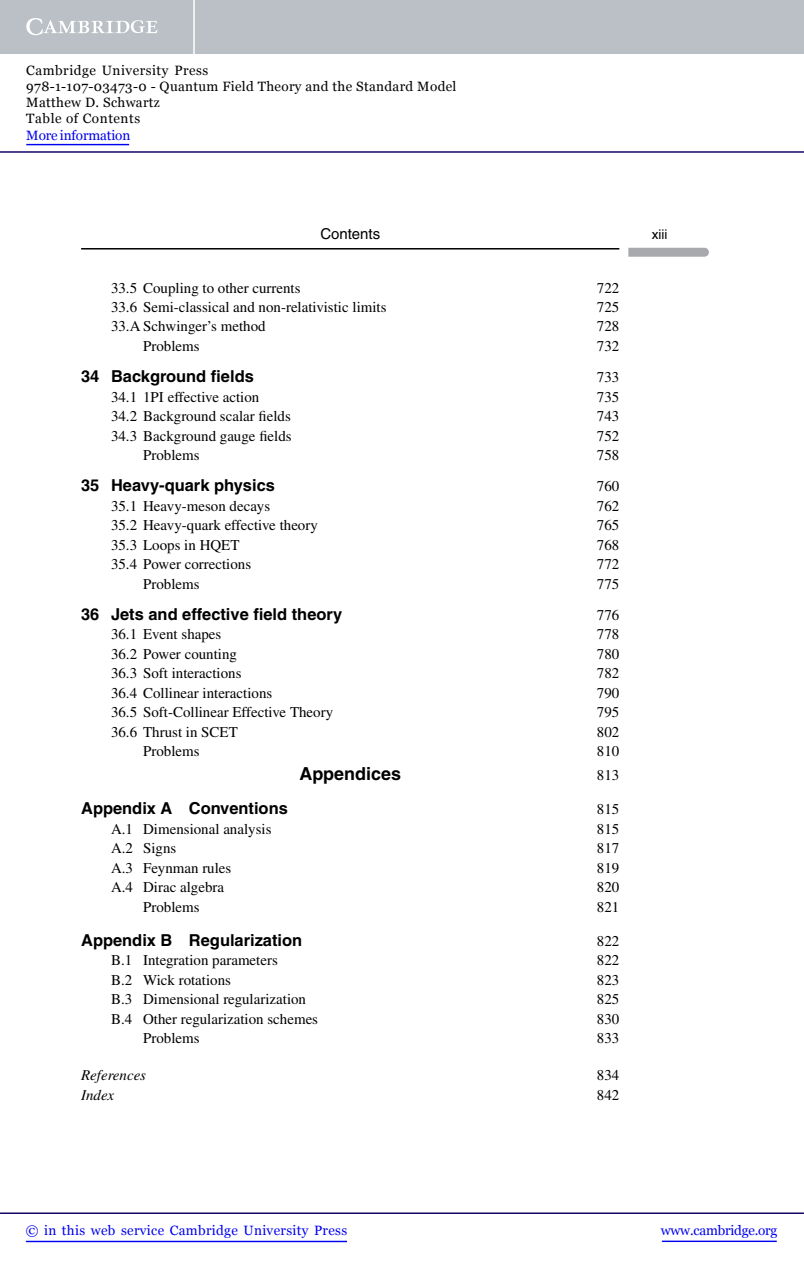
<style>
.page{position:relative;width:804px;height:1264px;background:#fff}
.page>*{position:absolute;margin:0;border:0;box-sizing:border-box;transform-origin:0 0}
.t1{font:700 18px "Helvetica";color:#000}
.t2{font:700 16.5px "Helvetica";color:#000}
.t3{font:15px "Times";color:#000}
.t4{font:italic 15px "Times";color:#000}
.t5{font:15px "Helvetica";color:#000}
.t6{font:13.5px/16.2px "Georgia";letter-spacing:.025em;color:#000}
.t7{font:13.5px "Georgia";letter-spacing:.025em;color:#0000f1}
.t8{font:13.5px "Georgia";letter-spacing:-.015em;color:#0000f1}
.t9{font:13.5px "Georgia";letter-spacing:-.01em;color:#0000f1}
.t10{font:13.5px "Helvetica";color:#000}
</style>
<div class="page">
<hr style="left:81px;top:248px;width:538px;height:1px;background:#000">
<svg style="left:628px;top:248px;width:81px;height:9px"></svg>
<div style="left:0;top:0;width:804px;height:54px;background:#bac0c6"></div>
<svg style="left:26px;top:18px;width:132px;height:17px"></svg>
<hr style="left:193px;top:0;width:2px;height:54px;background:#fff">
<hr style="left:0;top:151px;width:804px;height:2px;background:#150666">
<hr style="left:662px;top:1240px;width:114px;height:2px;background:#0000f1">
<hr style="left:0;top:1212px;width:804px;height:1px;background:#150666">
<hr style="left:26px;top:1240px;width:321px;height:2px;background:#0000f1">
<hr style="left:26px;top:144px;width:103px;height:1px;background:#0000f1">
<p class="t6" style="left:26px;top:62px;width:431px">Cambridge University Press<br>978-1-107-03473-0 - Quantum Field Theory and the Standard Model<br>Matthew D. Schwartz<br>Table of Contents</p>
<p class="t9" style="left:26px;top:127px;width:105px">More information</p>
<p class="t5" style="left:320px;top:228px;width:61px">Contents</p>
<p class="t10" style="left:652px;top:229px;width:17px">xiii</p>
<p class="t3" style="left:111px;top:282px;width:191px">33.5 Coupling to other currents</p>
<p class="t3" style="left:597px;top:282px;width:24px">722</p>
<p class="t3" style="left:111px;top:301px;width:277px">33.6 Semi-classical and non-relativistic limits</p>
<p class="t3" style="left:597px;top:301px;width:24px">725</p>
<p class="t3" style="left:111px;top:321px;width:156px">33.A Schwinger’s method</p>
<p class="t3" style="left:597px;top:321px;width:24px">728</p>
<p class="t3" style="left:143px;top:340px;width:58px">Problems</p>
<p class="t3" style="left:597px;top:340px;width:24px">732</p>
<p class="t2" style="left:81px;top:370px;width:174px">34 Background fields</p>
<p class="t3" style="left:597px;top:372px;width:24px">733</p>
<p class="t3" style="left:111px;top:391px;width:150px">34.1 1PI effective action</p>
<p class="t3" style="left:597px;top:391px;width:24px">735</p>
<p class="t3" style="left:111px;top:410px;width:181px">34.2 Background scalar fields</p>
<p class="t3" style="left:597px;top:410px;width:24px">743</p>
<p class="t3" style="left:111px;top:430px;width:182px">34.3 Background gauge fields</p>
<p class="t3" style="left:597px;top:430px;width:24px">752</p>
<p class="t3" style="left:143px;top:449px;width:58px">Problems</p>
<p class="t3" style="left:597px;top:449px;width:24px">758</p>
<p class="t2" style="left:81px;top:479px;width:195px">35 Heavy-quark physics</p>
<p class="t3" style="left:597px;top:481px;width:24px">760</p>
<p class="t3" style="left:111px;top:500px;width:161px">35.1 Heavy-meson decays</p>
<p class="t3" style="left:597px;top:500px;width:24px">762</p>
<p class="t3" style="left:111px;top:520px;width:208px">35.2 Heavy-quark effective theory</p>
<p class="t3" style="left:597px;top:520px;width:24px">765</p>
<p class="t3" style="left:111px;top:539px;width:130px">35.3 Loops in HQET</p>
<p class="t3" style="left:597px;top:539px;width:24px">768</p>
<p class="t3" style="left:111px;top:558px;width:142px">35.4 Power corrections</p>
<p class="t3" style="left:597px;top:558px;width:24px">772</p>
<p class="t3" style="left:143px;top:578px;width:58px">Problems</p>
<p class="t3" style="left:597px;top:578px;width:24px">775</p>
<p class="t2" style="left:81px;top:608px;width:262px">36 Jets and effective field theory</p>
<p class="t3" style="left:597px;top:609px;width:24px">776</p>
<p class="t3" style="left:111px;top:629px;width:112px">36.1 Event shapes</p>
<p class="t3" style="left:597px;top:629px;width:24px">778</p>
<p class="t3" style="left:111px;top:648px;width:127px">36.2 Power counting</p>
<p class="t3" style="left:597px;top:648px;width:24px">780</p>
<p class="t3" style="left:111px;top:668px;width:132px">36.3 Soft interactions</p>
<p class="t3" style="left:597px;top:668px;width:24px">782</p>
<p class="t3" style="left:111px;top:687px;width:163px">36.4 Collinear interactions</p>
<p class="t3" style="left:597px;top:687px;width:24px">790</p>
<p class="t3" style="left:111px;top:706px;width:224px">36.5 Soft-Collinear Effective Theory</p>
<p class="t3" style="left:597px;top:706px;width:24px">795</p>
<p class="t3" style="left:111px;top:726px;width:128px">36.6 Thrust in SCET</p>
<p class="t3" style="left:597px;top:726px;width:24px">802</p>
<p class="t3" style="left:143px;top:745px;width:58px">Problems</p>
<p class="t3" style="left:597px;top:745px;width:24px">810</p>
<p class="t1" style="left:299px;top:767px;width:103px">Appendices</p>
<p class="t3" style="left:597px;top:769px;width:24px">813</p>
<p class="t2" style="left:81px;top:802px;width:208px">Appendix A Conventions</p>
<p class="t3" style="left:597px;top:804px;width:24px">815</p>
<p class="t3" style="left:111px;top:823px;width:162px">A.1 Dimensional analysis</p>
<p class="t3" style="left:597px;top:823px;width:24px">815</p>
<p class="t3" style="left:111px;top:842px;width:67px">A.2 Signs</p>
<p class="t3" style="left:597px;top:842px;width:24px">817</p>
<p class="t3" style="left:111px;top:862px;width:122px">A.3 Feynman rules</p>
<p class="t3" style="left:597px;top:862px;width:24px">819</p>
<p class="t3" style="left:111px;top:881px;width:115px">A.4 Dirac algebra</p>
<p class="t3" style="left:597px;top:881px;width:24px">820</p>
<p class="t3" style="left:143px;top:901px;width:58px">Problems</p>
<p class="t3" style="left:597px;top:901px;width:24px">821</p>
<p class="t2" style="left:81px;top:934px;width:222px">Appendix B Regularization</p>
<p class="t3" style="left:597px;top:935px;width:24px">822</p>
<p class="t3" style="left:111px;top:954px;width:168px">B.1 Integration parameters</p>
<p class="t3" style="left:597px;top:954px;width:24px">822</p>
<p class="t3" style="left:111px;top:974px;width:121px">B.2 Wick rotations</p>
<p class="t3" style="left:597px;top:974px;width:24px">823</p>
<p class="t3" style="left:111px;top:993px;width:196px">B.3 Dimensional regularization</p>
<p class="t3" style="left:597px;top:993px;width:24px">825</p>
<p class="t3" style="left:111px;top:1013px;width:209px">B.4 Other regularization schemes</p>
<p class="t3" style="left:597px;top:1013px;width:24px">830</p>
<p class="t3" style="left:143px;top:1032px;width:58px">Problems</p>
<p class="t3" style="left:597px;top:1032px;width:24px">833</p>
<p class="t4" style="left:81px;top:1070px;width:66px">References</p>
<p class="t3" style="left:597px;top:1070px;width:24px">834</p>
<p class="t4" style="left:81px;top:1089px;width:34px">Index</p>
<p class="t3" style="left:597px;top:1089px;width:24px">842</p>
<p class="t7" style="left:26px;top:1222px;width:323px">© in this web service Cambridge University Press</p>
<p class="t8" style="left:661px;top:1222px;width:118px">www.cambridge.org</p>
</div>
